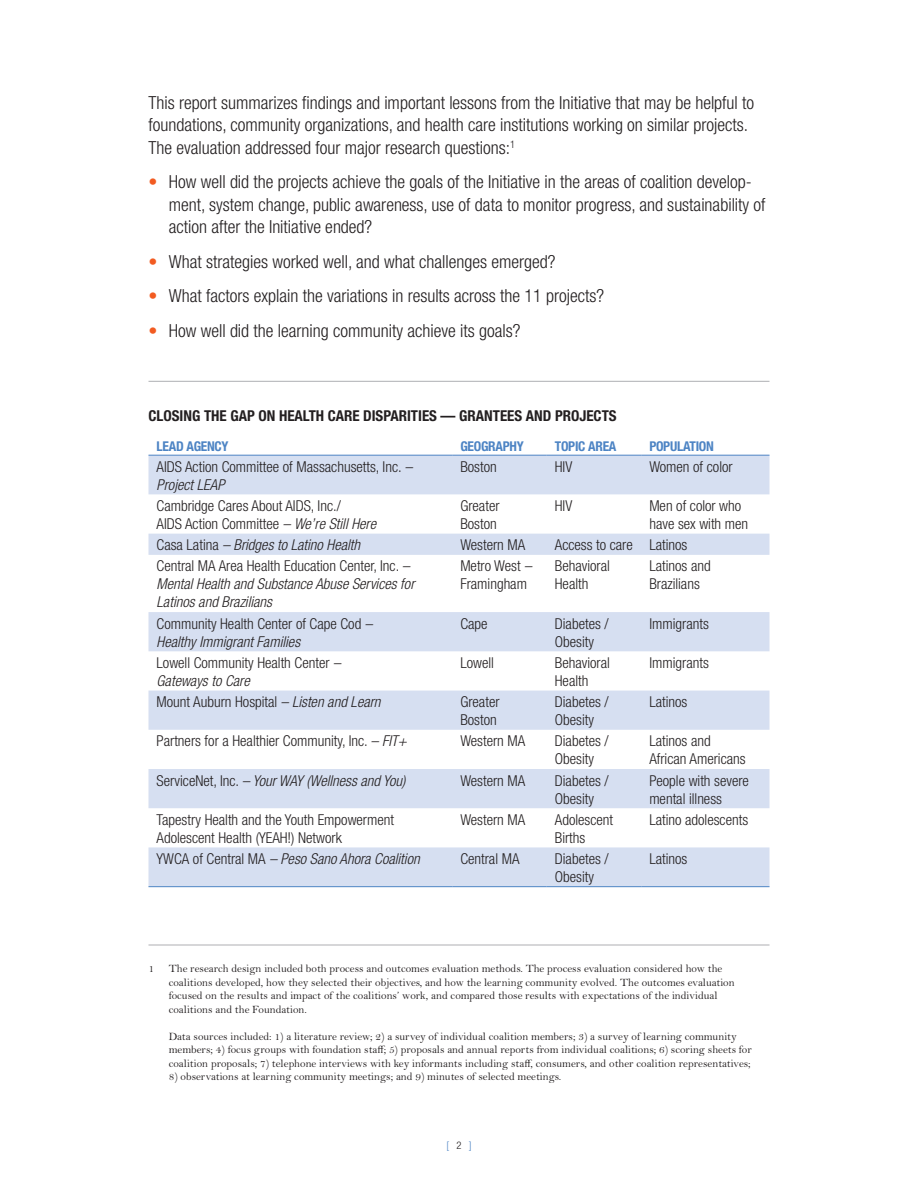
<style>
.page{position:relative;width:918px;height:1188px;background:#fff}
.page>*{position:absolute;margin:0;border:0;box-sizing:border-box;transform-origin:0 0}
.body_text{font:300 condensed 18px/22.5px "Helvetica Neue";color:#231f20}
.table_text_10pt{font:300 condensed 15px/18px "Helvetica Neue";color:#231f20}
.table_text_10pt-2{font:italic 300 condensed 15px/18px "Helvetica Neue";color:#231f20}
.figure_head{font:700 condensed 15px "Helvetica Neue";color:#231f20}
.table_row_head_9pt{font:700 condensed 13.5px "Helvetica Neue";letter-spacing:-.02em;color:#4d84c4}
.footnote{font:11.25px/13.5px "Bell MT Std";color:#231f20}
.t1{font:300 condensed 10.5px "Helvetica Neue";color:#4d84c4}
.s1{color:#f25b21}
.s2{font-style:italic}
.s3{font-style:normal}
.s4{color:#231f20}
</style>
<div class="page">
<hr style="left:148px;top:381px;width:622px;height:1px;background:#aeafb3">
<svg style="left:148px;top:456px;width:622px;height:430px"></svg>
<hr style="left:148px;top:455px;width:304px;height:1px;background:#4d84c4">
<hr style="left:452px;top:455px;width:95px;height:1px;background:#4d84c4">
<hr style="left:547px;top:455px;width:94px;height:1px;background:#4d84c4">
<hr style="left:641px;top:455px;width:129px;height:1px;background:#4d84c4">
<hr style="left:148px;top:886px;width:304px;height:1px;background:#4d84c4">
<hr style="left:452px;top:886px;width:95px;height:1px;background:#4d84c4">
<hr style="left:547px;top:886px;width:94px;height:1px;background:#4d84c4">
<hr style="left:641px;top:886px;width:129px;height:1px;background:#4d84c4">
<hr style="left:148px;top:945px;width:622px;height:1px;background:#aeafb3">
<p class="body_text" style="left:148px;top:91px;width:607px">This report summarizes findings and important lessons from the Initiative that may be helpful to foundations, community organizations, and health care institutions working on similar projects.<br>The evaluation addressed four major research questions:<sup>1</sup></p>
<p class="body_text" style="left:169px;top:171px;width:598px;text-indent:-20px"><span class="s1">•</span> How well did the projects achieve the goals of the Initiative in the areas of coalition develop&shy;ment, system change, public awareness, use of data to monitor progress, and sustainability of action after the Initiative ended?</p>
<p class="body_text" style="left:148px;top:250px;width:408px"><span class="s1">•</span> What strategies worked well, and what challenges emerged?</p>
<p class="body_text" style="left:148px;top:285px;width:457px"><span class="s1">•</span> What factors explain the variations in results across the 11 projects?</p>
<p class="body_text" style="left:148px;top:319px;width:373px"><span class="s1">•</span> How well did the learning community achieve its goals?</p>
<p class="figure_head" style="left:148px;top:406px;width:470px">CLOSING THE GAP ON HEALTH CARE DISPARITIES — GRANTEES AND PROJECTS</p>
<p class="table_row_head_9pt" style="left:157px;top:438px;width:74px">LEAD AGENCY</p>
<p class="table_row_head_9pt" style="left:460px;top:438px;width:65px">GEOGRAPHY</p>
<p class="table_row_head_9pt" style="left:555px;top:438px;width:63px">TOPIC AREA</p>
<p class="table_row_head_9pt" style="left:649px;top:438px;width:66px">POPULATION</p>
<p class="table_text_10pt" style="left:157px;top:457px;width:257px">AIDS Action Committee of Massachusetts, Inc. <span class="s2">–<br>Project LEAP</span></p>
<p class="table_text_10pt" style="left:460px;top:457px;width:38px">Boston</p>
<p class="table_text_10pt" style="left:555px;top:457px;width:19px">HIV</p>
<p class="table_text_10pt" style="left:649px;top:457px;width:85px">Women of color</p>
<p class="table_text_10pt" style="left:157px;top:497px;width:221px">Cambridge Cares About AIDS, Inc./<br>AIDS Action Committee <span class="s2">– We’re Still Here</span></p>
<p class="table_text_10pt" style="left:460px;top:497px;width:41px">Greater<br>Boston</p>
<p class="table_text_10pt" style="left:555px;top:497px;width:19px">HIV</p>
<p class="table_text_10pt" style="left:649px;top:497px;width:100px">Men of color who have sex with men</p>
<p class="table_text_10pt-2" style="left:157px;top:536px;width:205px"><span class="s3">Casa Latina</span> – Bridges to Latino Health</p>
<p class="table_text_10pt" style="left:460px;top:536px;width:67px">Western MA</p>
<p class="table_text_10pt" style="left:555px;top:536px;width:80px">Access to care</p>
<p class="table_text_10pt" style="left:649px;top:536px;width:40px">Latinos</p>
<p class="table_text_10pt-2" style="left:157px;top:557px;width:259px"><span class="s3">Central MA Area Health Education Center, Inc.</span> –<br>Mental Health and Substance Abuse Services for<br>Latinos and Brazilians</p>
<p class="table_text_10pt" style="left:460px;top:557px;width:73px">Metro West <span class="s2">–<br></span>Framingham</p>
<p class="table_text_10pt" style="left:555px;top:557px;width:57px">Behavioral<br>Health</p>
<p class="table_text_10pt" style="left:649px;top:557px;width:63px">Latinos and<br>Brazilians</p>
<p class="table_text_10pt" style="left:157px;top:614px;width:217px">Community Health Center of Cape Cod <span class="s2">–<br>Healthy Immigrant Families</span></p>
<p class="table_text_10pt" style="left:460px;top:614px;width:29px">Cape</p>
<p class="table_text_10pt" style="left:555px;top:614px;width:55px">Diabetes /<br>Obesity</p>
<p class="table_text_10pt" style="left:649px;top:614px;width:61px">Immigrants</p>
<p class="table_text_10pt" style="left:157px;top:653px;width:186px">Lowell Community Health Center <span class="s2">–<br>Gateways to Care</span></p>
<p class="table_text_10pt" style="left:460px;top:653px;width:35px">Lowell</p>
<p class="table_text_10pt" style="left:555px;top:653px;width:57px">Behavioral<br>Health</p>
<p class="table_text_10pt" style="left:649px;top:653px;width:61px">Immigrants</p>
<p class="table_text_10pt" style="left:157px;top:693px;width:226px">Mount Auburn Hospital <span class="s2">– Listen and Learn</span></p>
<p class="table_text_10pt" style="left:460px;top:693px;width:41px">Greater<br>Boston</p>
<p class="table_text_10pt" style="left:555px;top:693px;width:55px">Diabetes /<br>Obesity</p>
<p class="table_text_10pt" style="left:649px;top:693px;width:40px">Latinos</p>
<p class="table_text_10pt" style="left:157px;top:732px;width:252px">Partners for a Healthier Community, Inc. <span class="s2">– FIT+</span></p>
<p class="table_text_10pt" style="left:460px;top:732px;width:67px">Western MA</p>
<p class="table_text_10pt" style="left:555px;top:732px;width:55px">Diabetes /<br>Obesity</p>
<p class="table_text_10pt" style="left:649px;top:732px;width:98px">Latinos and<br>African Americans</p>
<p class="table_text_10pt-2" style="left:157px;top:771px;width:250px"><span class="s3">ServiceNet, Inc.</span> – Your WAY (Wellness and You)</p>
<p class="table_text_10pt" style="left:460px;top:771px;width:67px">Western MA</p>
<p class="table_text_10pt" style="left:555px;top:771px;width:55px">Diabetes /<br>Obesity</p>
<p class="table_text_10pt" style="left:649px;top:771px;width:101px">People with severe mental illness</p>
<p class="table_text_10pt" style="left:157px;top:810px;width:239px">Tapestry Health and the Youth Empowerment<br>Adolescent Health (YEAH!) Network</p>
<p class="table_text_10pt" style="left:460px;top:810px;width:67px">Western MA</p>
<p class="table_text_10pt" style="left:555px;top:810px;width:60px">Adolescent<br>Births</p>
<p class="table_text_10pt" style="left:649px;top:810px;width:100px">Latino adolescents</p>
<p class="table_text_10pt-2" style="left:157px;top:850px;width:265px"><span class="s3">YWCA of Central MA</span> – Peso Sano Ahora Coalition</p>
<p class="table_text_10pt" style="left:460px;top:850px;width:61px">Central MA</p>
<p class="table_text_10pt" style="left:555px;top:850px;width:55px">Diabetes /<br>Obesity</p>
<p class="table_text_10pt" style="left:649px;top:850px;width:40px">Latinos</p>
<p class="footnote" style="left:148px;top:962px;width:7px">1</p>
<p class="footnote" style="left:169px;top:962px;width:568px">The research design included both process and outcomes evaluation methods. The process evaluation considered how the coalitions developed, how they selected their objectives, and how the learning community evolved. The outcomes evaluation focused on the results and impact of the coalitions’ work, and compared those results with expectations of the individual coalitions and the Foundation.</p>
<p class="footnote" style="left:169px;top:1029px;width:585px">Data sources included: 1) a literature review; 2) a survey of individual coalition members; 3) a survey of learning community members; 4) focus groups with foundation staff; 5) proposals and annual reports from individual coalitions; 6) scoring sheets for coalition proposals; 7) telephone interviews with key informants including staff, consumers, and other coalition representatives;</p>
<p class="footnote" style="left:169px;top:1070px;width:394px">8) observations at learning community meetings; and 9) minutes of selected meetings.</p>
<p class="t1" style="left:446px;top:1139px;width:27px">[ <span class="s4">2</span> ]</p>
</div>
